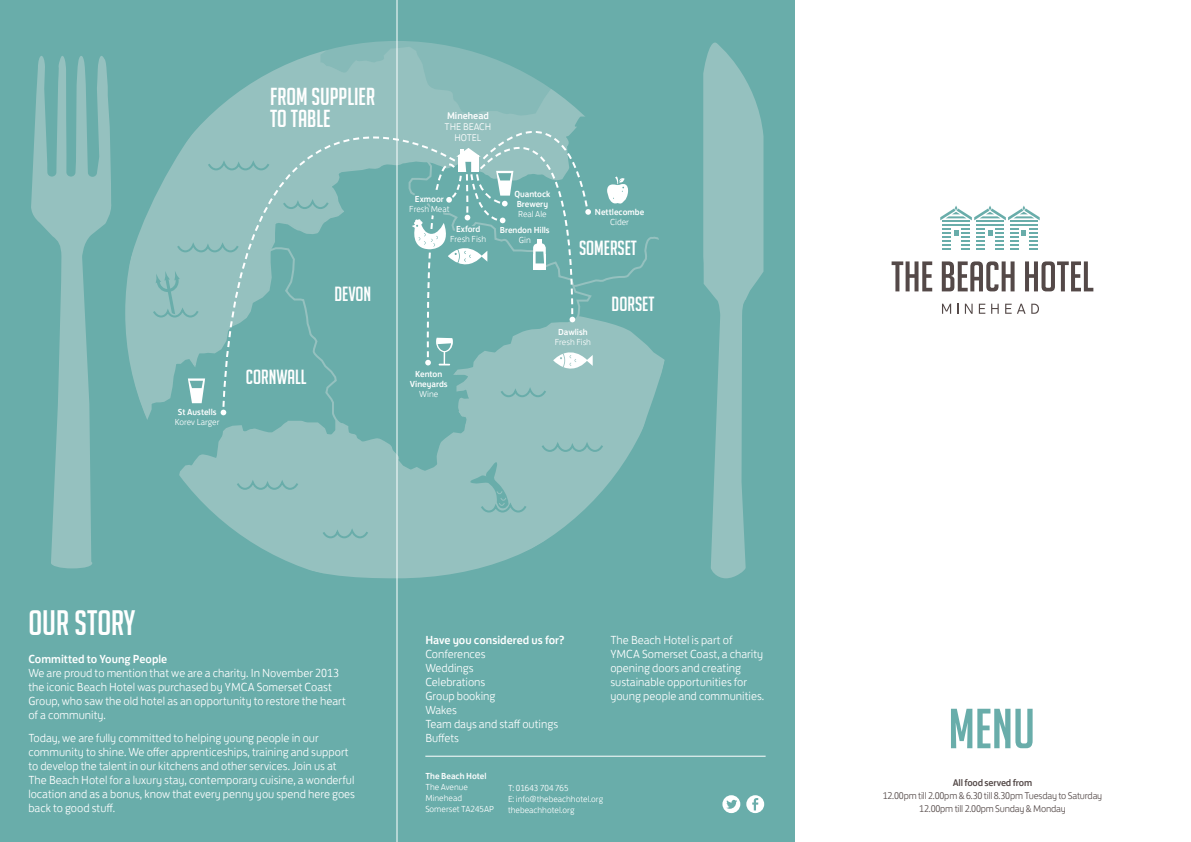
<style>
.page{position:relative;width:1191px;height:842px;background:#fff}
.page>*{position:absolute;margin:0;border:0;box-sizing:border-box;transform-origin:0 0}
.t1{font:55px "Big Noodle Titling";color:#69adaa}
.t2{font:34.5px "Big Noodle Titling";color:#fff}
.t3{font:24px "Big Noodle Titling";color:#fff}
.t4{font:20px "Big Noodle Titling";color:#fff}
.t5{font:300 12px/14px "FS Jack";color:#fff}
.t6{font:500 12px/14px "FS Jack";color:#fff}
.t7{font:300 10px "FS Jack";letter-spacing:-.02em;color:#544948}
.t8{font:500 10px "FS Jack";letter-spacing:-.02em;color:#544948}
.t9{font:300 10px "FS Jack";color:#fff}
.t10{font:500 10px "FS Jack";color:#fff}
.t11{font:300 9px "FS Jack";color:#fff}
.t12{font:500 9px "FS Jack";color:#fff}
.s1{font-weight:500}
.s2{font-weight:300}
</style>
<div class="page">
<div style="left:0;top:0;width:794px;height:842px;background:#69adaa"></div>
<svg style="left:891px;top:261px;width:41px;height:30px"></svg>
<svg style="left:941px;top:261px;width:73px;height:30px"></svg>
<svg style="left:1025px;top:261px;width:68px;height:30px"></svg>
<svg style="left:942px;top:304px;width:9px;height:10px"></svg>
<svg style="left:965px;top:304px;width:7px;height:10px"></svg>
<svg style="left:978px;top:304px;width:7px;height:10px"></svg>
<svg style="left:991px;top:304px;width:7px;height:10px"></svg>
<svg style="left:1005px;top:304px;width:20px;height:10px"></svg>
<svg style="left:1031px;top:304px;width:8px;height:10px"></svg>
<hr style="left:1010px;top:220px;width:27px;height:2px;background:#69adaa">
<hr style="left:1010px;top:224px;width:27px;height:2px;background:#69adaa">
<svg style="left:1010px;top:228px;width:27px;height:22px"></svg>
<hr style="left:942px;top:220px;width:27px;height:2px;background:#69adaa">
<hr style="left:942px;top:224px;width:27px;height:2px;background:#69adaa">
<svg style="left:942px;top:228px;width:27px;height:22px"></svg>
<hr style="left:976px;top:220px;width:27px;height:2px;background:#69adaa">
<svg style="left:940px;top:206px;width:99px;height:14px"></svg>
<hr style="left:976px;top:224px;width:27px;height:2px;background:#69adaa">
<svg style="left:976px;top:228px;width:27px;height:22px"></svg>
<div style="left:722px;top:795px;width:18px;height:18px;background:#fff;border-radius:50%"></div>
<div style="left:746px;top:795px;width:18px;height:18px;background:#fff;border-radius:50%"></div>
<svg style="left:726px;top:800px;width:11px;height:9px"></svg>
<svg style="left:752px;top:798px;width:6px;height:12px"></svg>
<svg style="left:134px;top:206px;width:528px;height:372px;fill:#95c1bf"></svg>
<svg style="left:703px;top:42px;width:60px;height:536px"></svg>
<svg style="left:31px;top:56px;width:81px;height:512px"></svg>
<svg style="left:338px;top:372px;width:255px;height:102px"></svg>
<svg style="left:126px;top:246px;width:212px;height:294px"></svg>
<svg style="left:235px;top:477px;width:65px;height:14px"></svg>
<svg style="left:540px;top:439px;width:65px;height:14px"></svg>
<svg style="left:221px;top:410px;width:5px;height:5px"></svg>
<svg style="left:188px;top:378px;width:17px;height:25px"></svg>
<svg style="left:221px;top:26px;width:236px;height:383px"></svg>
<hr style="left:425px;top:756px;width:340px;height:1px;background:#fff">
<hr style="left:397px;top:0;width:1px;height:842px;background:#fff">
<svg style="left:321px;top:525px;width:49px;height:14px"></svg>
<svg style="left:499px;top:384px;width:49px;height:14px"></svg>
<svg style="left:469px;top:462px;width:59px;height:51px"></svg>
<svg style="left:151px;top:39px;width:514px;height:333px"></svg>
<p class="t3" style="left:270px;top:84px;width:106px">FROM SUPPLIER</p>
<p class="t3" style="left:270px;top:106px;width:62px">TO TABLE</p>
<p class="t12" style="left:178px;top:405px;width:40px">St Austells</p>
<p class="t11" style="left:175px;top:415px;width:46px">Korev Larger</p>
<p class="t4" style="left:246px;top:366px;width:62px">CORNWALL</p>
<p class="t4" style="left:334px;top:283px;width:38px">DEVON</p>
<p class="t10" style="left:447px;top:107px;width:43px">Minehead</p>
<p class="t9" style="left:444px;top:119px;width:48px">THE BEACH</p>
<p class="t9" style="left:454px;top:130px;width:28px">HOTEL</p>
<p class="t12" style="left:415px;top:191px;width:31px">Exmoor</p>
<p class="t11" style="left:409px;top:201px;width:42px">Fresh Meat</p>
<p class="t12" style="left:456px;top:221px;width:26px">Exford</p>
<p class="t11" style="left:450px;top:231px;width:38px">Fresh Fish</p>
<p class="t12" style="left:514px;top:186px;width:37px">Quantock</p>
<p class="t12" style="left:517px;top:196px;width:33px">Brewery</p>
<p class="t11" style="left:518px;top:206px;width:30px">Real Ale</p>
<p class="t12" style="left:500px;top:223px;width:51px">Brendon Hills</p>
<p class="t11" style="left:519px;top:233px;width:14px">Gin</p>
<p class="t12" style="left:595px;top:205px;width:51px">Nettlecombe</p>
<p class="t11" style="left:610px;top:215px;width:20px">Cider</p>
<p class="t4" style="left:579px;top:237px;width:59px">SOMERSET</p>
<p class="t12" style="left:415px;top:366px;width:28px">Kenton</p>
<p class="t12" style="left:410px;top:376px;width:39px">Vineyards</p>
<p class="t11" style="left:419px;top:386px;width:21px">Wine</p>
<p class="t12" style="left:558px;top:324px;width:31px">Dawlish</p>
<p class="t11" style="left:555px;top:335px;width:38px">Fresh Fish</p>
<p class="t4" style="left:611px;top:293px;width:44px">DORSET</p>
<p class="t2" style="left:28px;top:604px;width:109px">OUR STORY</p>
<p class="t5" style="left:28px;top:651px;width:312px"><span class="s1">Committed to Young People<br></span>We are proud to mention that we are a charity. In November 2013</p>
<p class="t5" style="left:28px;top:679px;width:319px">the iconic Beach Hotel was purchased by YMCA Somerset Coast<br>Group, who saw the old hotel as an opportunity to restore the heart of a community.</p>
<p class="t5" style="left:28px;top:729px;width:328px">Today, we are fully committed to helping young people in our community to shine. We offer apprenticeships, training and support to develop the talent in our kitchens and other services. Join us at The Beach Hotel for a luxury stay, contemporary cuisine, a wonderful location and as a bonus, know that every penny you spend here goes back to good stuff.</p>
<p class="t6" style="left:425px;top:632px;width:141px">Have you considered us for?<br><span class="s2">Conferences</span></p>
<p class="t5" style="left:425px;top:660px;width:50px">Weddings</p>
<p class="t5" style="left:425px;top:674px;width:62px">Celebrations</p>
<p class="t5" style="left:425px;top:688px;width:72px">Group booking</p>
<p class="t5" style="left:425px;top:702px;width:33px">Wakes</p>
<p class="t5" style="left:425px;top:716px;width:134px">Team days and staff outings</p>
<p class="t5" style="left:425px;top:730px;width:35px">Buffets</p>
<p class="t5" style="left:610px;top:632px;width:155px">The Beach Hotel is part of<br>YMCA Somerset Coast, a charity opening doors and creating sustainable opportunities for young people and communities.</p>
<p class="t12" style="left:425px;top:769px;width:63px">The Beach Hotel</p>
<p class="t11" style="left:425px;top:780px;width:44px">The Avenue</p>
<p class="t11" style="left:425px;top:791px;width:38px">Minehead</p>
<p class="t11" style="left:425px;top:802px;width:70px">Somerset TA245AP</p>
<p class="t11" style="left:508px;top:780px;width:62px">T: 01643 704 765</p>
<p class="t11" style="left:508px;top:791px;width:97px">E: info@thebeachhotel.org</p>
<p class="t11" style="left:508px;top:802px;width:68px">thebeachhotel.org</p>
<p class="t1" style="left:948px;top:699px;width:88px">MENU</p>
<p class="t8" style="left:952px;top:774px;width:81px">All food served from</p>
<p class="t7" style="left:882px;top:787px;width:221px">12.00pm till 2.00pm &amp; 6.30 till 8.30pm Tuesday to Saturday</p>
<p class="t7" style="left:919px;top:800px;width:148px">12.00pm till 2.00pm Sunday &amp; Monday</p>
</div>
